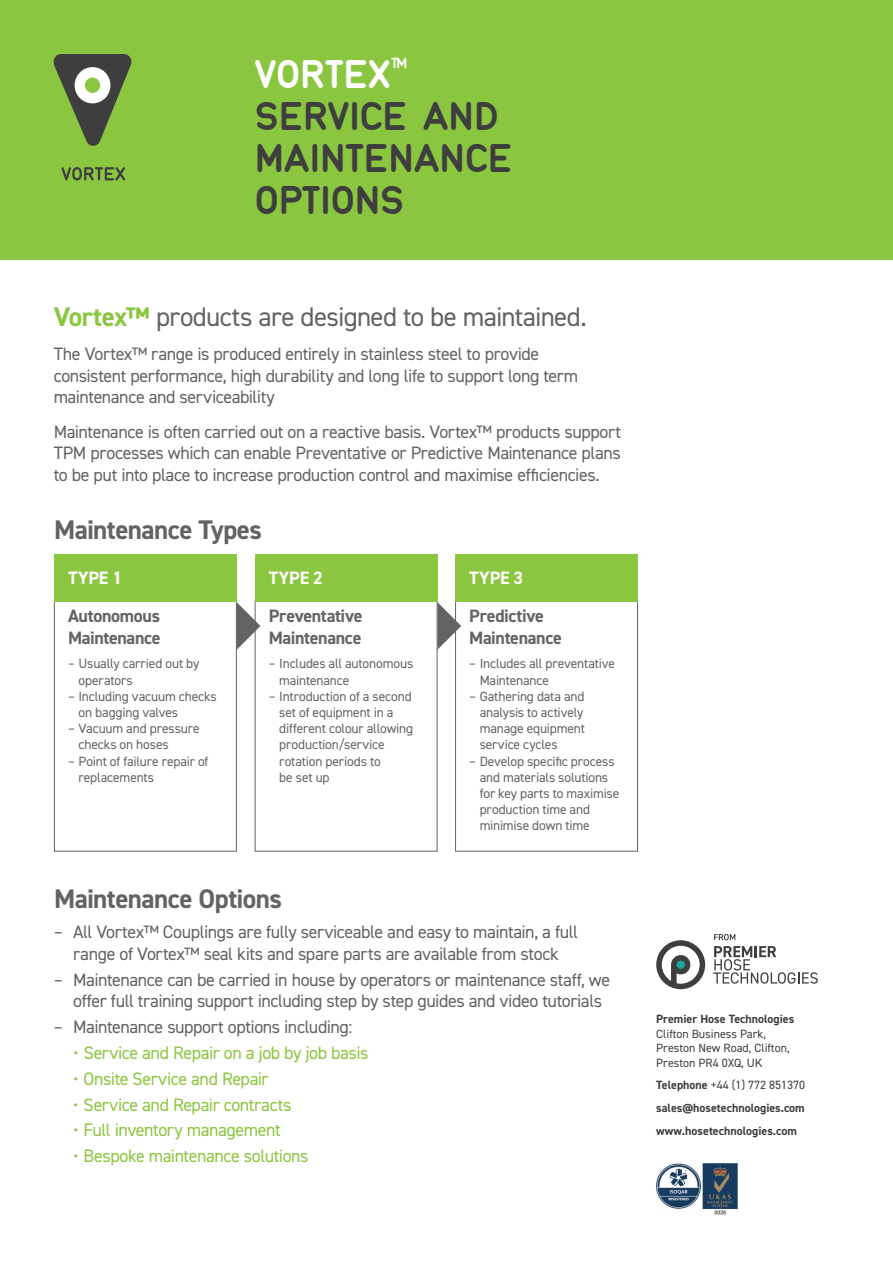
<style>
.page{position:relative;width:893px;height:1263px;background:#fff}
.page>*{position:absolute;margin:0;border:0;box-sizing:border-box;transform-origin:0 0}
.t1{font:42px/42px "Normalise Din MN";color:#3e3e3f}
.t2{font:27px "DIN2014";letter-spacing:-.025em;color:#636366}
.t3{font:700 27px "DIN2014";letter-spacing:-.02em;color:#636366}
.t4{font:18px/21.6px "DIN2014";letter-spacing:-.025em;color:#636366}
.t5{font:18px "DIN2014";letter-spacing:-.025em;color:#8bc640}
.t6{font:700 18px/21.6px "DIN2014";letter-spacing:-.02em;color:#636366}
.t7{font:700 18px "DIN2014";letter-spacing:-.005em;color:#fff}
.t8{font:13.5px/16.2px "DIN2014";letter-spacing:-.01em;color:#636366}
.t9{font:700 12px/23px "DIN2014";color:#3e3e3f;text-align:justify}
.t10{font:12px/14.4px "DIN2014";color:#3e3e3f}
.s1{color:#fff}
.s2{font-weight:700;color:#8bc640}
.s3{font-weight:400}
</style>
<div class="page">
<div style="left:0;top:0;width:893px;height:259px;background:#8bc640"></div>
<svg style="left:61px;top:167px;width:64px;height:13px"></svg>
<svg style="left:54px;top:54px;width:77px;height:92px"></svg>
<div style="left:75px;top:67px;width:35px;height:36px;background:#fff;border-radius:50%"></div>
<div style="left:85px;top:78px;width:15px;height:15px;background:#8bc640;border-radius:50%"></div>
<img style="left:656px;top:1163px;width:82px;height:51px">
<svg style="left:713px;top:946px;width:105px;height:38px"></svg>
<svg style="left:656px;top:940px;width:49px;height:49px"></svg>
<div style="left:677px;top:960px;width:8px;height:9px;background:#1ca79d;border-radius:50%"></div>
<svg style="left:714px;top:934px;width:21px;height:6px"></svg>
<div style="left:54px;top:600px;width:183px;height:251px;background:#fff;border:1px solid #636366"></div>
<div style="left:455px;top:600px;width:183px;height:251px;background:#fff;border:1px solid #636366"></div>
<div style="left:54px;top:554px;width:183px;height:47px;background:#8bc640"></div>
<div style="left:255px;top:554px;width:182px;height:47px;background:#8bc640"></div>
<div style="left:455px;top:554px;width:183px;height:47px;background:#8bc640"></div>
<svg style="left:237px;top:602px;width:23px;height:48px"></svg>
<svg style="left:437px;top:602px;width:24px;height:48px"></svg>
<h1 class="t1" style="left:255px;top:53px;width:259px"><span class="s1">VORTEX</span><sup>™<br></sup>SERVICE AND<br>MAINTENANCE<br>OPTIONS</h1>
<h2 class="t2" style="left:54px;top:300px;width:535px"><span class="s2">Vortex™</span> products are designed to be maintained.</h2>
<p class="t4" style="left:54px;top:343px;width:526px">The Vortex™ range is produced entirely in stainless steel to provide consistent performance, high durability and long life to support long term maintenance and serviceability</p>
<p class="t4" style="left:54px;top:420px;width:569px;text-align:justify">Maintenance is often carried out on a reactive basis. Vortex™ products support TPM processes which can enable Preventative or Predictive Maintenance plans to be put into place to increase production control and maximise efficiencies.</p>
<h2 class="t3" style="left:54px;top:512px;width:210px">Maintenance Types</h2>
<p class="t7" style="left:68px;top:566px;width:56px">TYPE 1</p>
<p class="t7" style="left:269px;top:566px;width:56px">TYPE 2</p>
<p class="t7" style="left:469px;top:566px;width:56px">TYPE 3</p>
<p class="t6" style="left:68px;top:605px;width:94px">Autonomous<br>Maintenance</p>
<p class="t8" style="left:79px;top:655px;width:122px;text-indent:-11px">– Usually carried out by operators</p>
<p class="t8" style="left:79px;top:688px;width:140px;text-indent:-11px">– Including vacuum checks on bagging valves</p>
<p class="t8" style="left:79px;top:720px;width:123px;text-indent:-11px">– Vacuum and pressure checks on hoses</p>
<p class="t8" style="left:79px;top:752px;width:131px;text-indent:-11px">– Point of failure repair of replacements</p>
<p class="t6" style="left:269px;top:605px;width:95px">Preventative<br>Maintenance</p>
<p class="t6" style="left:469px;top:605px;width:94px">Predictive<br>Maintenance</p>
<p class="t8" style="left:279px;top:655px;width:135px;text-indent:-11px">– Includes all autonomous maintenance</p>
<p class="t8" style="left:279px;top:688px;width:135px;text-indent:-11px">– Introduction of a second set of equipment in a different colour allowing production/service rotation periods to<br>be set up</p>
<p class="t8" style="left:480px;top:655px;width:137px;text-indent:-11px">– Includes all preventative<br>Maintenance</p>
<p class="t8" style="left:480px;top:688px;width:107px;text-indent:-11px">– Gathering data and analysis to actively manage equipment service cycles</p>
<p class="t8" style="left:480px;top:752px;width:141px;text-indent:-11px">– Develop specific process and materials solutions for key parts to maximise production time and minimise down time</p>
<h2 class="t3" style="left:54px;top:880px;width:229px">Maintenance Options</h2>
<p class="t4" style="left:54px;top:921px;width:526px;text-align:center">– All Vortex™ Couplings are fully serviceable and easy to maintain, a full range of Vortex™ seal kits and spare parts are available from stock</p>
<p class="t4" style="left:73px;top:968px;width:539px;text-indent:-19px">– Maintenance can be carried in house by operators or maintenance staff, we offer full training support including step by step guides and video tutorials</p>
<p class="t4" style="left:54px;top:1016px;width:300px">– Maintenance support options including:</p>
<p class="t5" style="left:73px;top:1041px;width:297px">• Service and Repair on a job by job basis</p>
<p class="t5" style="left:73px;top:1067px;width:197px">• Onsite Service and Repair</p>
<p class="t5" style="left:73px;top:1093px;width:220px">• Service and Repair contracts</p>
<p class="t5" style="left:73px;top:1119px;width:209px">• Full inventory management</p>
<p class="t5" style="left:73px;top:1145px;width:237px">• Bespoke maintenance solutions</p>
<p class="t9" style="left:656px;top:1007px;width:140px">Premier Hose Technologies</p>
<p class="t10" style="left:656px;top:1026px;width:135px">Clifton Business Park,<br>Preston New Road, Clifton,<br>Preston PR4 0XQ, UK</p>
<p class="t9" style="left:656px;top:1074px;width:151px">Telephone <span class="s3">+44 (1) 772 851370 </span>sales@hosetechnologies.com www.hosetechnologies.com</p>
</div>
